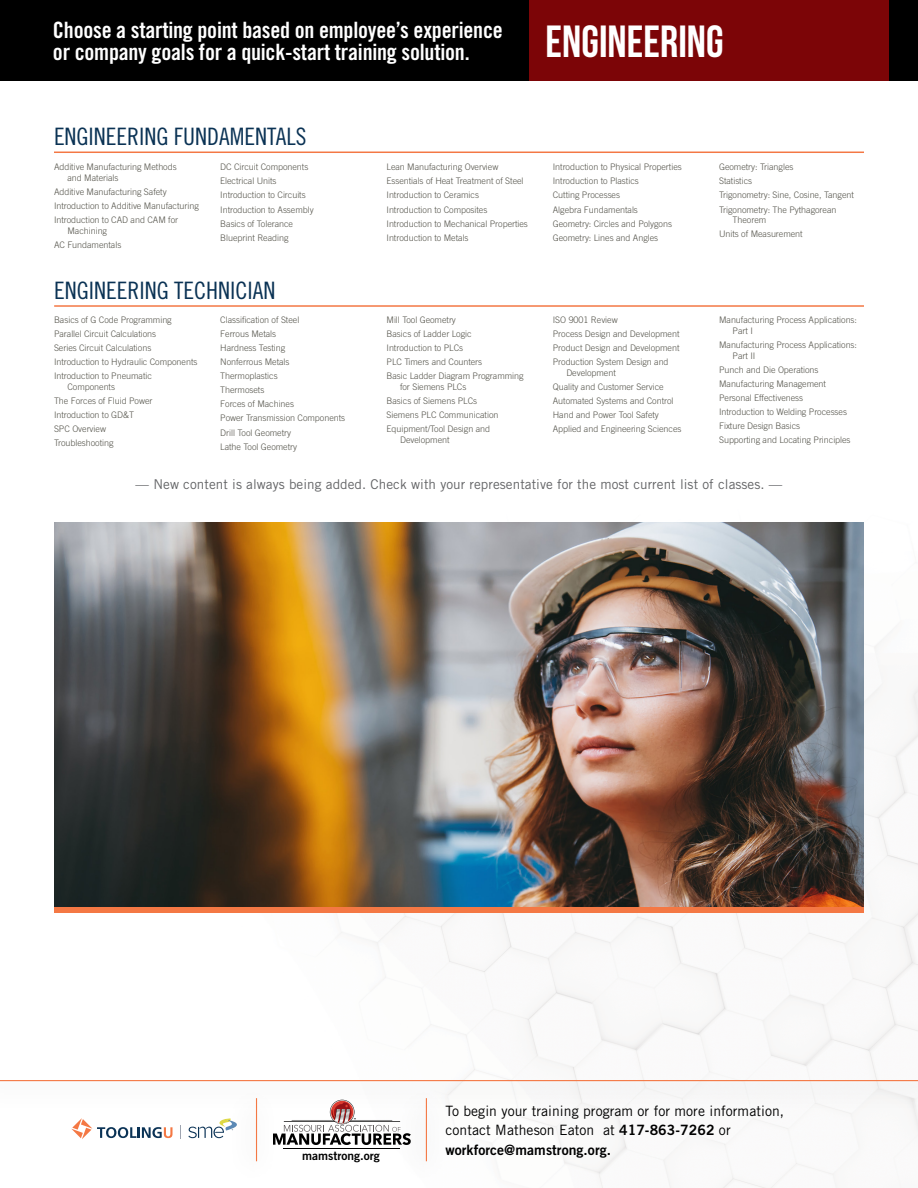
<style>
.page{position:relative;width:918px;height:1188px;background:#fff}
.page>*{position:absolute;margin:0;border:0;box-sizing:border-box;transform-origin:0 0}
.t1{font:45px "Bebas Neue";color:#fff}
.t2{font:27px/25.5px "Trade Gothic LT Std Bd Cn 20";color:#fff}
.t3{font:24px "Trade Gothic LT Std Cn 18";color:#0a3254}
.t4{font:22.5px/22.5px "Trade Gothic LT Std Bd Cn 20";letter-spacing:-.01em;color:#fff}
.t5{font:14.25px/19.5px "Trade Gothic LT Std";letter-spacing:.005em;color:#000}
.t6{font:14.25px "Trade Gothic LT Std Bd 2";letter-spacing:.005em;color:#000}
.t7{font:13.5px "Trade Gothic LT Std";letter-spacing:.005em;color:#636466}
.t8{font:12px "Trade Gothic LT Std Bd 2";color:#000}
.t9{font:300 9px/14.1px "Trade Gothic LT Std";letter-spacing:-.005em;color:#54534a}
.s1{font-family:"Trade Gothic LT Std Bd 2"}
</style>
<div class="page">
<img style="left:54px;top:151px;width:864px;height:1037px">
<img style="left:54px;top:523px;width:810px;height:384px">
<div style="left:54px;top:907px;width:810px;height:6px;background:#f47844"></div>
<hr style="left:54px;top:152px;width:810px;height:1px;background:#f47844">
<hr style="left:54px;top:305px;width:810px;height:2px;background:#f47844">
<div style="left:0;top:0;width:529px;height:81px;background:#000"></div>
<div style="left:889px;top:0;width:29px;height:81px;background:#000"></div>
<div style="left:529px;top:0;width:360px;height:81px;background:#7c0507"></div>
<div style="left:0;top:1080px;width:918px;height:30px;background:#f9f8f8"></div>
<hr style="left:0;top:1080px;width:918px;height:1px;background:#f47844">
<div style="left:230px;top:1087px;width:46px;height:97px;background:#fdfdfd"></div>
<hr style="left:256px;top:1098px;width:1px;height:63px;background:#f47844">
<div style="left:400px;top:1087px;width:46px;height:97px;background:#fafafb"></div>
<hr style="left:426px;top:1098px;width:1px;height:63px;background:#f47844">
<svg style="left:71px;top:1118px;width:102px;height:21px"></svg>
<svg style="left:188px;top:1118px;width:49px;height:20px"></svg>
<svg style="left:180px;top:1125px;width:1px;height:14px"></svg>
<hr style="left:284px;top:1148px;width:116px;height:1px;background:#000">
<svg style="left:273px;top:1100px;width:138px;height:45px"></svg>
<h2 class="t2" style="left:53px;top:19px;width:312px">Mix and match all offerings for personal job progression paths.</h2>
<h3 class="t4" style="left:53px;top:18px;width:451px">Choose a starting point based on employee’s experience or company goals for a quick-start training solution.</h3>
<h3 class="t3" style="left:54px;top:122px;width:254px">ENGINEERING FUNDAMENTALS</h3>
<h1 class="t1" style="left:545px;top:17px;width:180px">ENGINEERING</h1>
<p class="t9" style="left:68px;top:162px;width:111px;line-height:10.8px;text-indent:-14px">Additive Manufacturing Methods and Materials</p>
<p class="t9" style="left:54px;top:185px;width:146px">Additive Manufacturing Safety<br>Introduction to Additive Manufacturing<br>Introduction to CAD and CAM for</p>
<p class="t9" style="left:54px;top:224px;width:69px;text-align:center">Machining<br>AC Fundamentals</p>
<p class="t9" style="left:220px;top:160px;width:95px">DC Circuit Components<br>Electrical Units<br>Introduction to Circuits<br>Introduction to Assembly<br>Basics of Tolerance<br>Blueprint Reading</p>
<p class="t9" style="left:387px;top:160px;width:143px">Lean Manufacturing Overview<br>Essentials of Heat Treatment of Steel<br>Introduction to Ceramics<br>Introduction to Composites<br>Introduction to Mechanical Properties<br>Introduction to Metals</p>
<p class="t9" style="left:553px;top:160px;width:130px">Introduction to Physical Properties<br>Introduction to Plastics<br>Cutting Processes<br>Algebra Fundamentals<br>Geometry: Circles and Polygons<br>Geometry: Lines and Angles</p>
<p class="t9" style="left:719px;top:160px;width:136px">Geometry: Triangles<br>Statistics<br>Trigonometry: Sine, Cosine, Tangent<br>Trigonometry: The Pythagorean</p>
<p class="t9" style="left:719px;top:213px;width:85px;text-indent:14px">Theorem<br>Units of Measurement</p>
<h3 class="t3" style="left:54px;top:276px;width:223px">ENGINEERING TECHNICIAN</h3>
<p class="t9" style="left:54px;top:313px;width:145px">Basics of G Code Programming<br>Parallel Circuit Calculations<br>Series Circuit Calculations<br>Introduction to Hydraulic Components<br>Introduction to Pneumatic</p>
<p class="t9" style="left:54px;top:380px;width:100px;text-indent:14px">Components<br>The Forces of Fluid Power<br>Introduction to GD&amp;T<br>SPC Overview<br>Troubleshooting</p>
<p class="t9" style="left:220px;top:313px;width:126px">Classification of Steel<br>Ferrous Metals<br>Hardness Testing<br>Nonferrous Metals<br>Thermoplastics<br>Thermosets<br>Forces of Machines<br>Power Transmission Components<br>Drill Tool Geometry<br>Lathe Tool Geometry</p>
<p class="t9" style="left:387px;top:313px;width:139px">Mill Tool Geometry<br>Basics of Ladder Logic<br>Introduction to PLCs<br>PLC Timers and Counters<br>Basic Ladder Diagram Programming</p>
<p class="t9" style="left:387px;top:380px;width:113px;text-indent:14px">for Siemens PLCs<br>Basics of Siemens PLCs<br>Siemens PLC Communication<br>Equipment/Tool Design and</p>
<p class="t9" style="left:400px;top:433px;width:51px">Development</p>
<p class="t9" style="left:553px;top:313px;width:128px">ISO 9001 Review<br>Process Design and Development<br>Product Design and Development<br>Production System Design and</p>
<p class="t9" style="left:553px;top:366px;width:130px;text-indent:14px">Development<br>Quality and Customer Service<br>Automated Systems and Control<br>Hand and Power Tool Safety<br>Applied and Engineering Sciences</p>
<p class="t9" style="left:733px;top:314px;width:126px;line-height:10.8px;text-indent:-14px">Manufacturing Process Applications:<br>Part I</p>
<p class="t9" style="left:733px;top:339px;width:126px;line-height:10.8px;text-indent:-14px">Manufacturing Process Applications:<br>Part II</p>
<p class="t9" style="left:719px;top:363px;width:133px">Punch and Die Operations<br>Manufacturing Management<br>Personal Effectiveness<br>Introduction to Welding Processes<br>Fixture Design Basics<br>Supporting and Locating Principles</p>
<h3 class="t7" style="left:136px;top:476px;width:648px">— New content is always being added. Check with your representative for the most current list of classes. —</h3>
<h3 class="t8" style="left:302px;top:1149px;width:79px">mamstrong.org</h3>
<h3 class="t5" style="left:446px;top:1101px;width:340px">To begin your training program or for more information, contact Matheson Eaton at <span class="s1">417-863-7262</span> or</h3>
<h3 class="t6" style="left:446px;top:1141px;width:167px">workforce@mamstrong.org.</h3>
</div>
